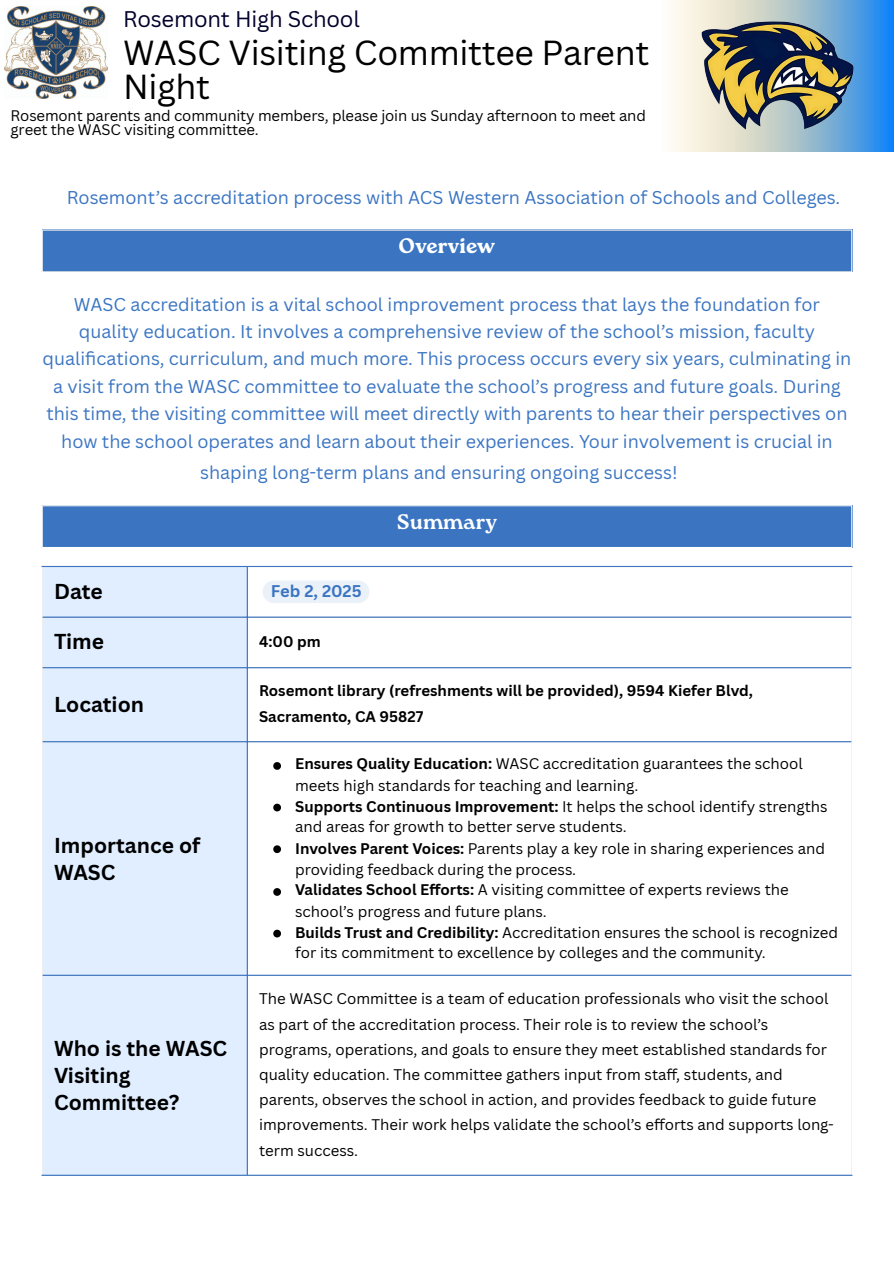
<style>
.page{position:relative;width:894px;height:1263px;background:#fff}
.page>*{position:absolute;margin:0;border:0;box-sizing:border-box;transform-origin:0 0}
.t1{font:33.9px/33.5px "Canva Sans";letter-spacing:-.01em;color:#000}
.t2{font:22.05px "Canva Sans";letter-spacing:-.01em;color:#02012c}
.t3{font:700 21px/27px "Canva Sans";color:#000}
.t4{font:21px "Roca One Bl";color:#fff}
.t5{font:700 21px "Roca One";color:#fff}
.t6{font:18px/27.5px "Canva Sans";color:#3b75c2;text-align:center}
.t7{font:700 16.5px "Canva Sans";color:#3b75c2}
.t8{font:15px/25.3px "Canva Sans";color:#000}
.t9{font:700 15px/25.8px "Canva Sans";color:#000}
.t10{font:14.85px/14.7px "Canva Sans";letter-spacing:-.01em;color:#000}
.s1{font-weight:700}
</style>
<div class="page">
<svg style="left:671px;top:0;width:222px;height:152px;background:#9ac2e0"></svg>
<img style="left:701px;top:21px;width:152px;height:108px">
<img style="left:4px;top:7px;width:104px;height:92px">
<div style="left:42px;top:230px;width:809px;height:42px;background:#3b75c2"></div>
<hr style="left:42px;top:231px;width:1px;height:40px;background:#fff">
<hr style="left:850px;top:231px;width:2px;height:40px;background:#fff">
<hr style="left:42px;top:230px;width:810px;height:1px;background:#fff">
<hr style="left:42px;top:271px;width:810px;height:1px;background:#fff">
<div style="left:42px;top:505px;width:809px;height:43px;background:#3b75c2"></div>
<hr style="left:42px;top:506px;width:1px;height:41px;background:#fff">
<hr style="left:850px;top:506px;width:2px;height:41px;background:#fff">
<hr style="left:42px;top:505px;width:810px;height:1px;background:#fff">
<hr style="left:42px;top:547px;width:810px;height:1px;background:#fff">
<div style="left:43px;top:567px;width:204px;height:608px;background:#e0eeff"></div>
<div style="left:263px;top:581px;width:106px;height:22px;background:#ebf1f9"></div>
<svg style="left:273px;top:762px;width:8px;height:8px"></svg>
<svg style="left:273px;top:804px;width:8px;height:7px"></svg>
<svg style="left:273px;top:845px;width:8px;height:8px"></svg>
<svg style="left:273px;top:888px;width:8px;height:8px"></svg>
<svg style="left:273px;top:930px;width:8px;height:7px"></svg>
<hr style="left:247px;top:567px;width:1px;height:608px;background:#3b75c2">
<hr style="left:42px;top:566px;width:810px;height:1px;background:#3b75c2">
<hr style="left:43px;top:616px;width:807px;height:2px;background:#3b75c2">
<hr style="left:43px;top:667px;width:807px;height:1px;background:#3b75c2">
<hr style="left:43px;top:741px;width:807px;height:1px;background:#3b75c2">
<hr style="left:43px;top:975px;width:807px;height:1px;background:#3b75c2">
<hr style="left:42px;top:1175px;width:810px;height:1px;background:#3b75c2">
<p class="t2" style="left:123px;top:4px;width:238px">Rosemont High School</p>
<p class="t1" style="left:123px;top:35px;width:527px">WASC Visiting Committee Parent<br>Night</p>
<p class="t10" style="left:11px;top:107px;width:636px">Rosemont parents and community members, please join us Sunday afternoon to meet and greet the WASC visiting committee.</p>
<p class="t6" style="left:67px;top:183px;width:774px">Rosemont’s accreditation process with ACS Western Association of Schools and Colleges.</p>
<p class="t4" style="left:398px;top:234px;width:98px">Overview</p>
<p class="t6" style="left:43px;top:290px;width:810px">WASC accreditation is a vital school improvement process that lays the foundation for quality education. It involves a comprehensive review of the school’s mission, faculty<br>qualifi cations, curriculum, and much more. This process occurs every six years, culminating in a visit from the WASC committee to evaluate the school’s progress and future goals. During this time, the visiting committee will meet directly with parents to hear their perspectives on how the school operates and learn about their experiences. Your involvement is crucial in</p>
<p class="t6" style="left:200px;top:459px;width:479px">shaping long-term plans and ensuring ongoing success!</p>
<p class="t3" style="left:54px;top:577px;width:50px">Date</p>
<p class="t7" style="left:271px;top:580px;width:92px">Feb 2, 2025</p>
<p class="t3" style="left:54px;top:627px;width:52px">Time</p>
<p class="t9" style="left:259px;top:628px;width:63px">4:00 pm</p>
<p class="t5" style="left:396px;top:509px;width:102px">Summary</p>
<p class="t3" style="left:54px;top:690px;width:91px">Location</p>
<p class="t9" style="left:259px;top:678px;width:495px">Rosemont library (refreshments will be provided), 9594 Kiefer Blvd,<br>Sacramento, CA 95827</p>
<p class="t3" style="left:54px;top:831px;width:148px">Importance of<br>WASC</p>
<p class="t3" style="left:54px;top:1034px;width:175px">Who is the WASC<br>Visiting<br>Committee?</p>
<p class="t8" style="left:295px;top:753px;width:509px;line-height:21.3px"><span class="s1">Ensures Quality Education:</span> WASC accreditation guarantees the school meets high standards for teaching and learning.</p>
<p class="t8" style="left:295px;top:796px;width:534px;line-height:20.2px"><span class="s1">Supports Continuous Improvement:</span> It helps the school identify strengths and areas for growth to better serve students.</p>
<p class="t8" style="left:295px;top:837px;width:531px;line-height:21.3px"><span class="s1">Involves Parent Voices:</span> Parents play a key role in sharing experiences and providing feedback during the process.</p>
<p class="t8" style="left:295px;top:879px;width:495px;line-height:21.3px"><span class="s1">Validates School Efforts:</span> A visiting committee of experts reviews the school’s progress and future plans.</p>
<p class="t8" style="left:295px;top:922px;width:544px;line-height:20.2px"><span class="s1">Builds Trust and Credibility:</span> Accreditation ensures the school is recognized for its commitment to excellence by colleges and the community.</p>
<p class="t8" style="left:259px;top:985px;width:576px">The WASC Committee is a team of education professionals who visit the school as part of the accreditation process. Their role is to review the school’s programs, operations, and goals to ensure they meet established standards for quality education. The committee gathers input from staff, students, and parents, observes the school in action, and provides feedback to guide future improvements. Their work helps validate the school’s efforts and supports long&shy;term success.</p>
</div>
